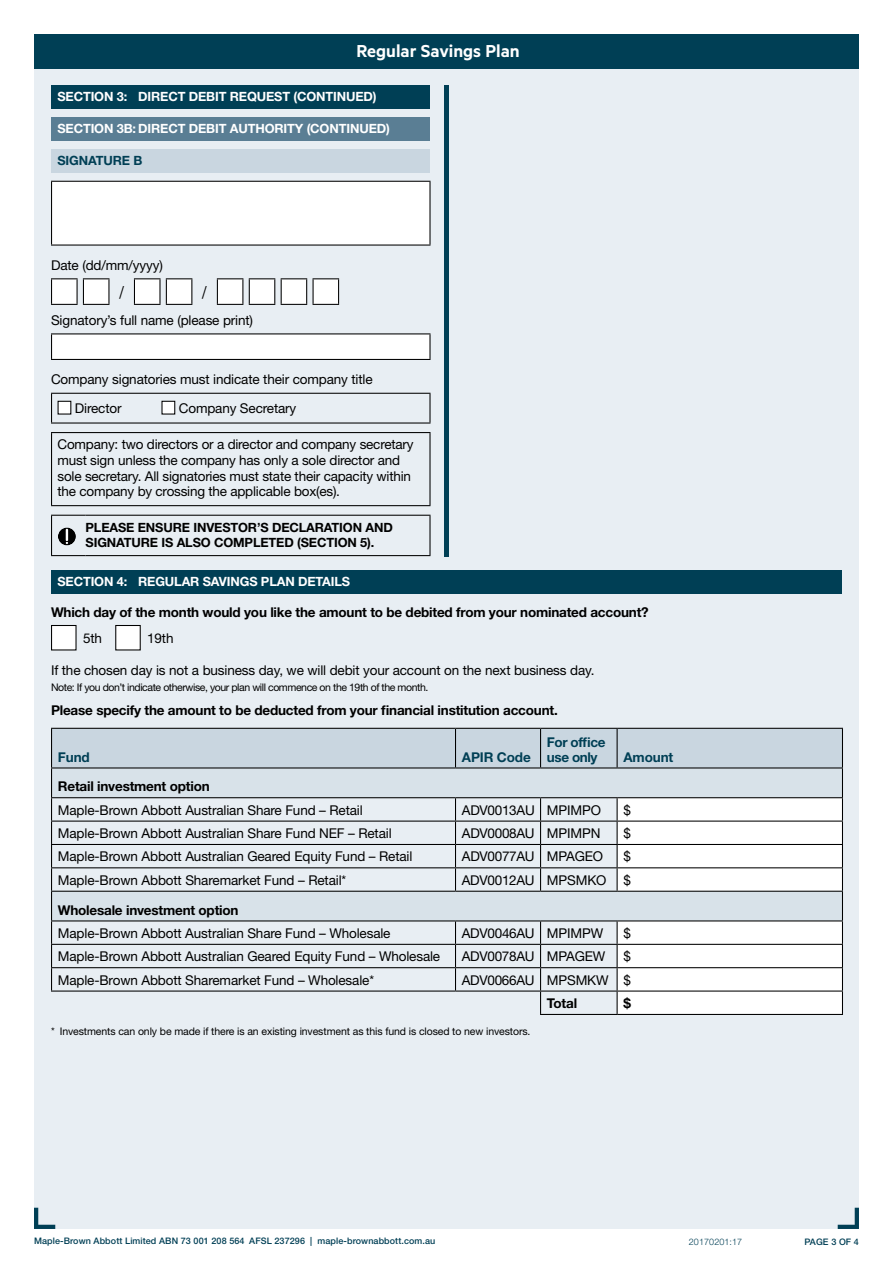
<style>
.page{position:relative;width:893px;height:1263px;background:#fff}
.page>*{position:absolute;margin:0;border:0;box-sizing:border-box;transform-origin:0 0}
.t1{font:600 19.5px "Metric";color:#fff}
.t2{font:18px "Minion Pro";color:#000}
.t3{font:13.5px/15.8px "Helvetica Neue";letter-spacing:-.01em;color:#000}
.t4{font:700 13.5px "Helvetica Neue";letter-spacing:-.015em;color:#000}
.t5{font:700 13.5px "Helvetica Neue";letter-spacing:-.01em;color:#003f55}
.t6{font:700 13.5px/14.2px "Helvetica Neue";letter-spacing:-.03em;color:#003f55}
.t7{font:700 12.75px "Helvetica Neue";letter-spacing:-.01em;color:#fff}
.t8{font:700 12.75px/15.8px "Helvetica Neue";letter-spacing:-.01em;color:#000}
.t9{font:700 12.75px "Helvetica Neue";letter-spacing:-.01em;color:#003f55}
.t10{font:10.5px "Helvetica Neue";letter-spacing:-.01em;color:#000}
.t11{font:10.5px "Helvetica Neue";letter-spacing:-.04em;color:#000}
.t12{font:500 9px "Helvetica Neue";letter-spacing:.01em;color:#003f55}
.t13{font:300 9px "Helvetica Neue";letter-spacing:.01em;color:#003f55}
</style>
<div class="page">
<div style="left:34px;top:34px;width:825px;height:1195px;background:#e8eef3"></div>
<svg style="left:838px;top:1208px;width:21px;height:21px"></svg>
<svg style="left:34px;top:1208px;width:21px;height:21px"></svg>
<div style="left:34px;top:34px;width:825px;height:34px;background:#003f55"></div>
<div style="left:444px;top:85px;width:5px;height:471px;background:#003f55"></div>
<div style="left:51px;top:85px;width:378px;height:23px;background:#003f55"></div>
<div style="left:51px;top:117px;width:378px;height:23px;background:#5a7e94"></div>
<div style="left:51px;top:149px;width:378px;height:23px;background:#c9d6e0"></div>
<div style="left:52px;top:181px;width:378px;height:64px;background:#fff"></div>
<hr style="left:51px;top:181px;width:379px;height:1px;background:#000">
<hr style="left:51px;top:182px;width:1px;height:62px;background:#000">
<hr style="left:429px;top:182px;width:1px;height:62px;background:#000">
<hr style="left:51px;top:244px;width:379px;height:2px;background:#000">
<svg style="left:51px;top:278px;width:288px;height:27px"></svg>
<div style="left:52px;top:334px;width:378px;height:25px;background:#fff"></div>
<hr style="left:51px;top:333px;width:379px;height:1px;background:#000">
<svg style="left:51px;top:334px;width:1px;height:25px"></svg>
<svg style="left:429px;top:334px;width:1px;height:25px"></svg>
<hr style="left:51px;top:359px;width:379px;height:1px;background:#000">
<hr style="left:51px;top:393px;width:379px;height:1px;background:#000">
<svg style="left:51px;top:394px;width:1px;height:28px"></svg>
<hr style="left:51px;top:422px;width:379px;height:1px;background:#000">
<svg style="left:429px;top:394px;width:1px;height:28px"></svg>
<div style="left:58px;top:401px;width:13px;height:13px;background:#fff"></div>
<div style="left:58px;top:401px;width:13px;height:14px;border:1px solid #000"></div>
<div style="left:162px;top:401px;width:13px;height:13px;background:#fff"></div>
<div style="left:161px;top:401px;width:14px;height:14px;border:1px solid #000"></div>
<hr style="left:51px;top:432px;width:379px;height:1px;background:#000">
<hr style="left:51px;top:433px;width:1px;height:72px;background:#000">
<hr style="left:51px;top:505px;width:379px;height:1px;background:#000">
<hr style="left:429px;top:433px;width:1px;height:72px;background:#000">
<hr style="left:51px;top:515px;width:35px;height:1px;background:#000">
<hr style="left:51px;top:516px;width:1px;height:39px;background:#000">
<hr style="left:86px;top:515px;width:344px;height:1px;background:#000">
<hr style="left:429px;top:516px;width:1px;height:39px;background:#000">
<hr style="left:51px;top:555px;width:35px;height:1px;background:#000">
<hr style="left:86px;top:555px;width:344px;height:1px;background:#000">
<svg style="left:58px;top:527px;width:18px;height:18px"></svg>
<svg style="left:66px;top:529px;width:2px;height:15px"></svg>
<div style="left:51px;top:570px;width:791px;height:23px;background:#003f55"></div>
<div style="left:52px;top:625px;width:24px;height:25px;background:#fff"></div>
<div style="left:51px;top:625px;width:26px;height:25px;border:1px solid #000"></div>
<div style="left:116px;top:625px;width:24px;height:25px;background:#fff"></div>
<div style="left:115px;top:625px;width:26px;height:25px;border:1px solid #000"></div>
<svg style="left:51px;top:728px;width:792px;height:286px"></svg>
<hr style="left:540px;top:1014px;width:77px;height:1px;background:#000">
<hr style="left:617px;top:1014px;width:226px;height:1px;background:#000">
<h1 class="t1" style="left:356px;top:40px;width:165px">Regular Savings Plan</h1>
<p class="t7" style="left:57px;top:89px;width:321px">SECTION 3: DIRECT DEBIT REQUEST (CONTINUED)</p>
<p class="t7" style="left:57px;top:121px;width:334px">SECTION 3B: DIRECT DEBIT AUTHORITY (CONTINUED)</p>
<p class="t9" style="left:57px;top:153px;width:86px">SIGNATURE B</p>
<p class="t3" style="left:51px;top:257px;width:113px">Date (dd/mm/yyyy)</p>
<h2 class="t2" style="left:119px;top:280px;width:7px">/</h2>
<h2 class="t2" style="left:202px;top:280px;width:7px">/</h2>
<p class="t3" style="left:51px;top:312px;width:204px">Signatory’s full name (please print)</p>
<p class="t3" style="left:75px;top:365px;width:299px;line-height:28.8px;text-indent:-24px">Company signatories must indicate their company title<br>Director</p>
<p class="t3" style="left:179px;top:400px;width:119px">Company Secretary</p>
<p class="t3" style="left:58px;top:436px;width:358px">Company: two directors or a director and company secretary must sign unless the company has only a sole director and sole secretary. All signatories must state their capacity within the company by crossing the applicable box(es).</p>
<p class="t8" style="left:86px;top:519px;width:309px">PLEASE ENSURE INVESTOR’S DECLARATION AND<br>SIGNATURE IS ALSO COMPLETED (SECTION 5).</p>
<p class="t7" style="left:57px;top:574px;width:294px">SECTION 4: REGULAR SAVINGS PLAN DETAILS</p>
<p class="t4" style="left:51px;top:604px;width:599px">Which day of the month would you like the amount to be debited from your nominated account?</p>
<p class="t3" style="left:83px;top:630px;width:20px">5th</p>
<p class="t3" style="left:147px;top:630px;width:28px">19th</p>
<p class="t3" style="left:51px;top:662px;width:545px">If the chosen day is not a business day, we will debit your account on the next business day.</p>
<p class="t11" style="left:51px;top:681px;width:379px">Note: If you don’t indicate otherwise, your plan will commence on the 19th of the month.</p>
<p class="t4" style="left:51px;top:702px;width:508px">Please specify the amount to be deducted from your financial institution account.</p>
<p class="t5" style="left:58px;top:748px;width:33px">Fund</p>
<p class="t5" style="left:462px;top:748px;width:70px">APIR Code</p>
<p class="t6" style="left:547px;top:735px;width:60px">For office use only</p>
<p class="t5" style="left:623px;top:748px;width:51px">Amount</p>
<p class="t4" style="left:58px;top:778px;width:153px">Retail investment option</p>
<p class="t3" style="left:58px;top:802px;width:306px">Maple-Brown Abbott Australian Share Fund – Retail</p>
<p class="t3" style="left:462px;top:802px;width:141px">ADV0013AU MPIMPO</p>
<p class="t3" style="left:623px;top:802px;width:9px">$</p>
<p class="t3" style="left:58px;top:825px;width:335px">Maple-Brown Abbott Australian Share Fund NEF – Retail</p>
<p class="t3" style="left:462px;top:825px;width:140px">ADV0008AU MPIMPN</p>
<p class="t3" style="left:623px;top:825px;width:9px">$</p>
<p class="t3" style="left:58px;top:849px;width:356px">Maple-Brown Abbott Australian Geared Equity Fund – Retail</p>
<p class="t3" style="left:462px;top:849px;width:143px">ADV0077AU MPAGEO</p>
<p class="t3" style="left:623px;top:849px;width:9px">$</p>
<p class="t3" style="left:58px;top:872px;width:290px">Maple-Brown Abbott Sharemarket Fund – Retail*</p>
<p class="t3" style="left:462px;top:872px;width:146px">ADV0012AU MPSMKO</p>
<p class="t3" style="left:623px;top:872px;width:9px">$</p>
<p class="t4" style="left:58px;top:901px;width:182px">Wholesale investment option</p>
<p class="t3" style="left:58px;top:925px;width:334px">Maple-Brown Abbott Australian Share Fund – Wholesale</p>
<p class="t3" style="left:462px;top:925px;width:143px">ADV0046AU MPIMPW</p>
<p class="t3" style="left:623px;top:925px;width:9px">$</p>
<p class="t3" style="left:58px;top:948px;width:384px">Maple-Brown Abbott Australian Geared Equity Fund – Wholesale</p>
<p class="t3" style="left:462px;top:948px;width:145px">ADV0078AU MPAGEW</p>
<p class="t3" style="left:623px;top:948px;width:9px">$</p>
<p class="t3" style="left:58px;top:972px;width:318px">Maple-Brown Abbott Sharemarket Fund – Wholesale*</p>
<p class="t3" style="left:462px;top:972px;width:171px">ADV0066AU MPSMKW $</p>
<p class="t4" style="left:547px;top:995px;width:32px">Total</p>
<p class="t4" style="left:623px;top:995px;width:9px">$</p>
<p class="t10" style="left:51px;top:1025px;width:481px">* Investments can only be made if there is an existing investment as this fund is closed to new investors.</p>
<p class="t12" style="left:34px;top:1236px;width:403px">Maple-Brown Abbott Limited ABN 73 001 208 564 AFSL 237296 | maple-brownabbott.com.au</p>
<p class="t13" style="left:689px;top:1236px;width:55px">20170201:17</p>
<p class="t12" style="left:804px;top:1236px;width:56px">PAGE 3 OF 4</p>
</div>
